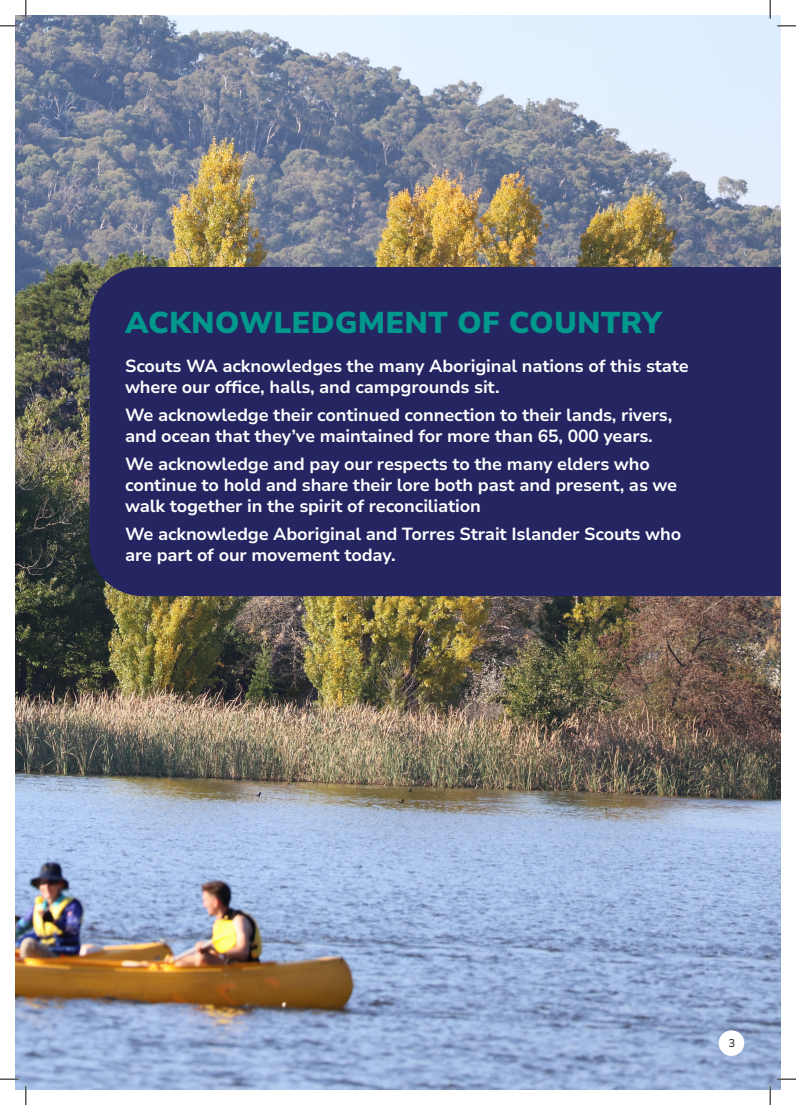
<style>
.page{position:relative;width:796px;height:1105px;background:#fff}
.page>*{position:absolute;margin:0;border:0;box-sizing:border-box;transform-origin:0 0}
.Sub-heading_Large{font:900 30px "Nunito Sans 10 pt";color:#00988d}
.Bold_style{font:700 17.5px/21px "Nunito Sans 10 pt";letter-spacing:-.01em;color:#fff}
.t1{font:11.25px "Nunito Sans 10 pt";color:#231f20}
</style>
<div class="page">
<img style="left:15px;top:15px;width:766px;height:1074px">
<div style="left:90px;top:267px;width:691px;height:329px;background:#242561"></div>
<div style="left:718px;top:1029px;width:26px;height:26px;background:#fff;border-radius:50%"></div>
<svg style="left:0;top:25px;width:19px;height:2px"></svg>
<svg style="left:777px;top:25px;width:19px;height:2px"></svg>
<svg style="left:0;top:1077px;width:19px;height:2px"></svg>
<svg style="left:777px;top:1077px;width:19px;height:2px"></svg>
<svg style="left:25px;top:0;width:2px;height:19px"></svg>
<svg style="left:25px;top:1085px;width:2px;height:19px"></svg>
<svg style="left:769px;top:0;width:2px;height:19px"></svg>
<svg style="left:769px;top:1085px;width:2px;height:19px"></svg>
<p class="Sub-heading_Large" style="left:125px;top:301px;width:538px">ACKNOWLEDGMENT OF COUNTRY</p>
<p class="Bold_style" style="left:125px;top:354px;width:565px">Scouts WA acknowledges the many Aboriginal nations of this state where our office, halls, and campgrounds sit.</p>
<p class="Bold_style" style="left:125px;top:403px;width:549px">We acknowledge their continued connection to their lands, rivers, and ocean that they’ve maintained for more than 65, 000 years.</p>
<p class="Bold_style" style="left:125px;top:452px;width:554px">We acknowledge and pay our respects to the many elders who continue to hold and share their lore both past and present, as we walk together in the spirit of reconciliation</p>
<p class="Bold_style" style="left:125px;top:522px;width:557px">We acknowledge Aboriginal and Torres Strait Islander Scouts who are part of our movement today.</p>
<p class="t1" style="left:728px;top:1035px;width:8px">3</p>
</div>
